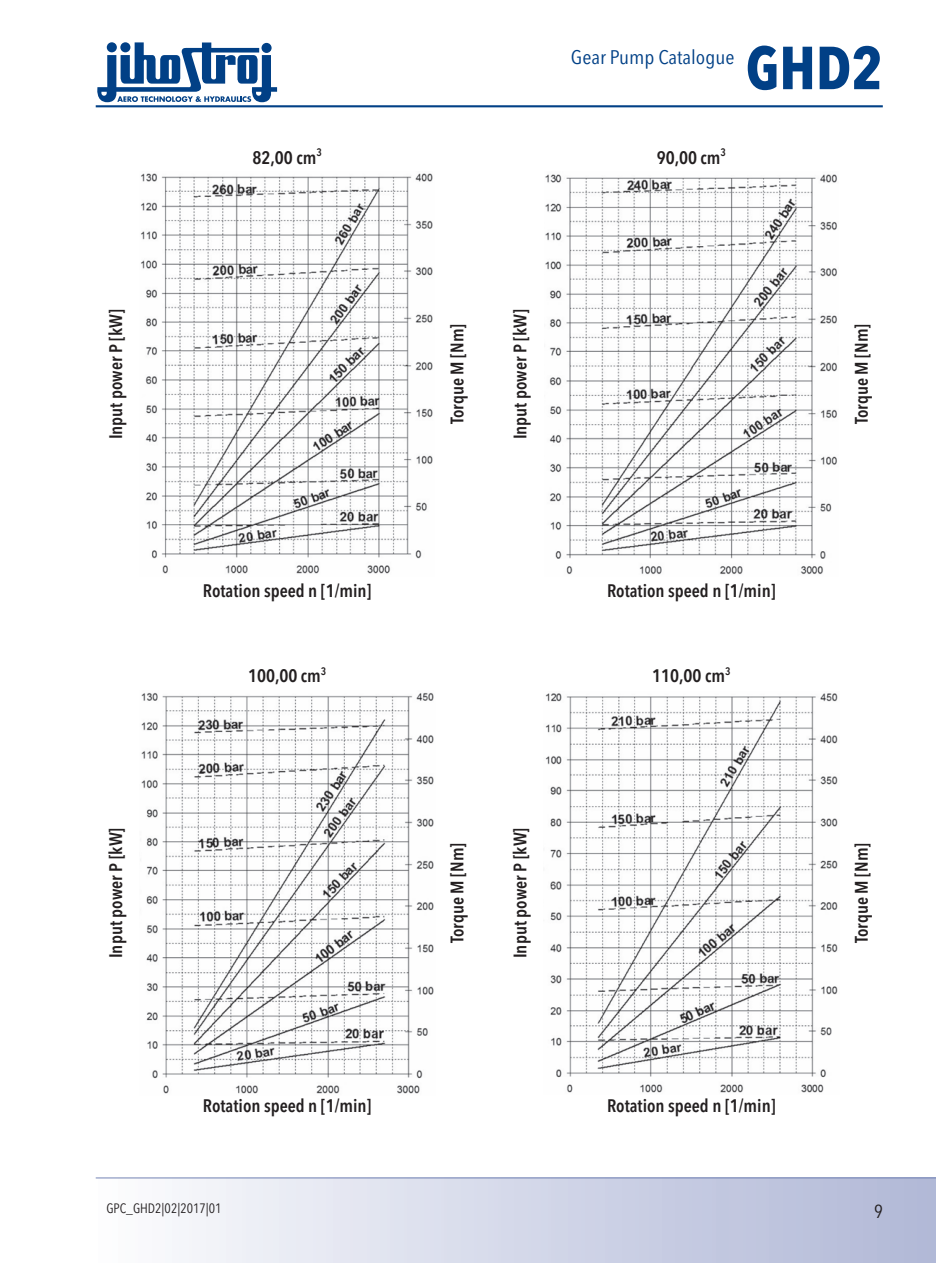
<style>
.page{position:relative;width:936px;height:1263px;background:#fff}
.page>*{position:absolute;margin:0;border:0;box-sizing:border-box;transform-origin:0 0}
.t1{font:700 60px "Avenir Next Condensed";color:#014086}
.t2{font:19.5px "Avenir Next Condensed";color:#014086;scale:1.1 1}
.t3{font:18.75px "Avenir Next Condensed";color:#231f20}
.t4{font:600 18px "Avenir Next Condensed";color:#231f20}
.t5{font:13.5px "Avenir Next Condensed";color:#231f20}
</style>
<div class="page">
<hr style="left:96px;top:105px;width:786px;height:2px;background:#014086">
<svg style="left:97px;top:43px;width:180px;height:59px"></svg>
<div style="left:96px;top:1178px;width:839px;height:85px;background:linear-gradient(to right,#fcfcfe,#afb7d6)"></div>
<hr style="left:96px;top:1177px;width:839px;height:1px;background:#7585b5">
<img style="left:141px;top:173px;width:292px;height:401px">
<img style="left:545px;top:174px;width:292px;height:401px">
<img style="left:141px;top:692px;width:293px;height:402px">
<img style="left:545px;top:693px;width:293px;height:400px">
<p class="t4" style="left:100px;top:439px;width:132px;rotate:-90deg">Input power P [kW]</p>
<p class="t4" style="left:100px;top:958px;width:132px;rotate:-90deg">Input power P [kW]</p>
<p class="t2" style="left:571px;top:40px;width:150px">Gear Pump Catalogue</p>
<h1 class="t1" style="left:745px;top:31px;width:139px">GHD2</h1>
<p class="t4" style="left:252px;top:142px;width:71px">82,00 cm<sup>3</sup></p>
<p class="t4" style="left:656px;top:142px;width:71px">90,00 cm<sup>3</sup></p>
<p class="t4" style="left:441px;top:424px;width:102px;rotate:-90deg">Torque M [Nm]</p>
<p class="t4" style="left:504px;top:439px;width:132px;rotate:-90deg">Input power P [kW]</p>
<p class="t4" style="left:845px;top:424px;width:102px;rotate:-90deg">Torque M [Nm]</p>
<p class="t4" style="left:203px;top:575px;width:170px">Rotation speed n [1/min]</p>
<p class="t4" style="left:607px;top:575px;width:170px">Rotation speed n [1/min]</p>
<p class="t4" style="left:248px;top:660px;width:80px">100,00 cm<sup>3</sup></p>
<p class="t4" style="left:652px;top:660px;width:80px">110,00 cm<sup>3</sup></p>
<p class="t4" style="left:203px;top:1090px;width:170px">Rotation speed n [1/min]</p>
<p class="t4" style="left:441px;top:943px;width:102px;rotate:-90deg">Torque M [Nm]</p>
<p class="t4" style="left:504px;top:958px;width:132px;rotate:-90deg">Input power P [kW]</p>
<p class="t4" style="left:607px;top:1090px;width:170px">Rotation speed n [1/min]</p>
<p class="t4" style="left:845px;top:943px;width:102px;rotate:-90deg">Torque M [Nm]</p>
<p class="t5" style="left:106px;top:1196px;width:117px">GPC_GHD2|02|2017|01</p>
<p class="t3" style="left:873px;top:1195px;width:10px">9</p>
</div>
